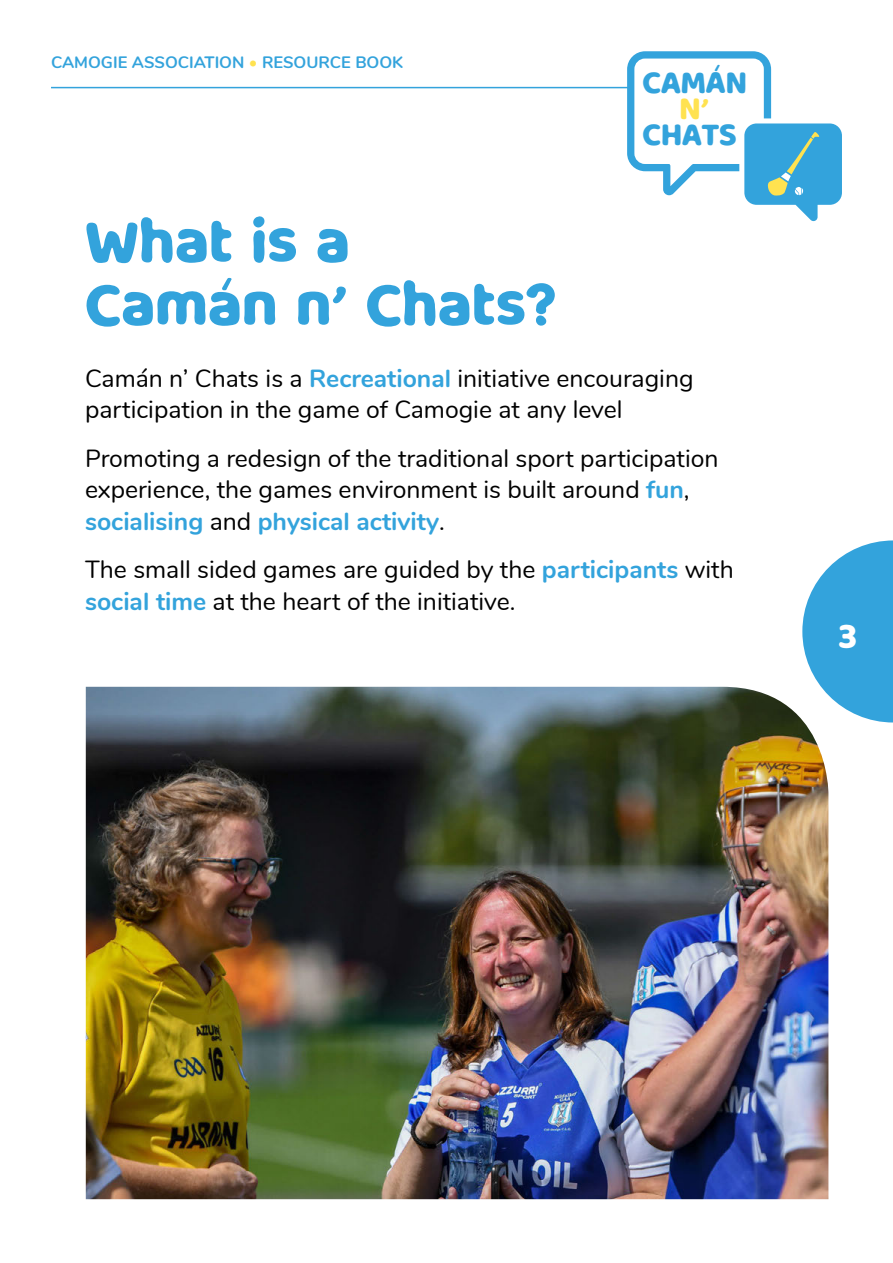
<style>
.page{position:relative;width:893px;height:1263px;background:#fff}
.page>*{position:absolute;margin:0;border:0;box-sizing:border-box;transform-origin:0 0}
.t1{font:58.5px/63px "Milky Nice";color:#33a3dc}
.t2{font:33px "Milky Nice";color:#fff}
.t3{font:30px/25.8px "Milky Nice";color:#33a3dc;text-align:center}
.t4{font:24.75px/31.5px "Nunito";color:#000}
.t5{font:700 16.5px "Nunito";color:#33a3dc}
.s1{color:#ffe250}
.s2{font-weight:700;color:#33a3dc}
</style>
<div class="page">
<hr style="left:51px;top:87px;width:648px;height:1px;background:#33a3dc">
<svg style="left:627px;top:51px;width:215px;height:171px"></svg>
<svg style="left:802px;top:540px;width:91px;height:182px"></svg>
<img style="left:86px;top:687px;width:742px;height:512px">
<p class="t5" style="left:51px;top:50px;width:354px">CAMOGIE ASSOCIATION <span class="s1">•</span> RESOURCE BOOK</p>
<p class="t1" style="left:85px;top:210px;width:473px">What is a<br>Camán n’ Chats?</p>
<p class="t3" style="left:643px;top:70px;width:106px">CAMÁN<br><span class="s1">N’<br></span>CHATS</p>
<p class="t4" style="left:85px;top:361px;width:610px">Camán n’ Chats is a <span class="s2">Recreational</span> initiative encouraging participation in the game of Camogie at any level</p>
<p class="t4" style="left:85px;top:441px;width:635px">Promoting a redesign of the traditional sport participation experience, the games environment is built around <span class="s2">fun</span>, <span class="s2">socialising</span> and <span class="s2">physical activity</span>.</p>
<p class="t4" style="left:85px;top:552px;width:650px">The small sided games are guided by the <span class="s2">participants</span> with <span class="s2">social time</span> at the heart of the initiative.</p>
<p class="t2" style="left:838px;top:616px;width:21px">3</p>
</div>
